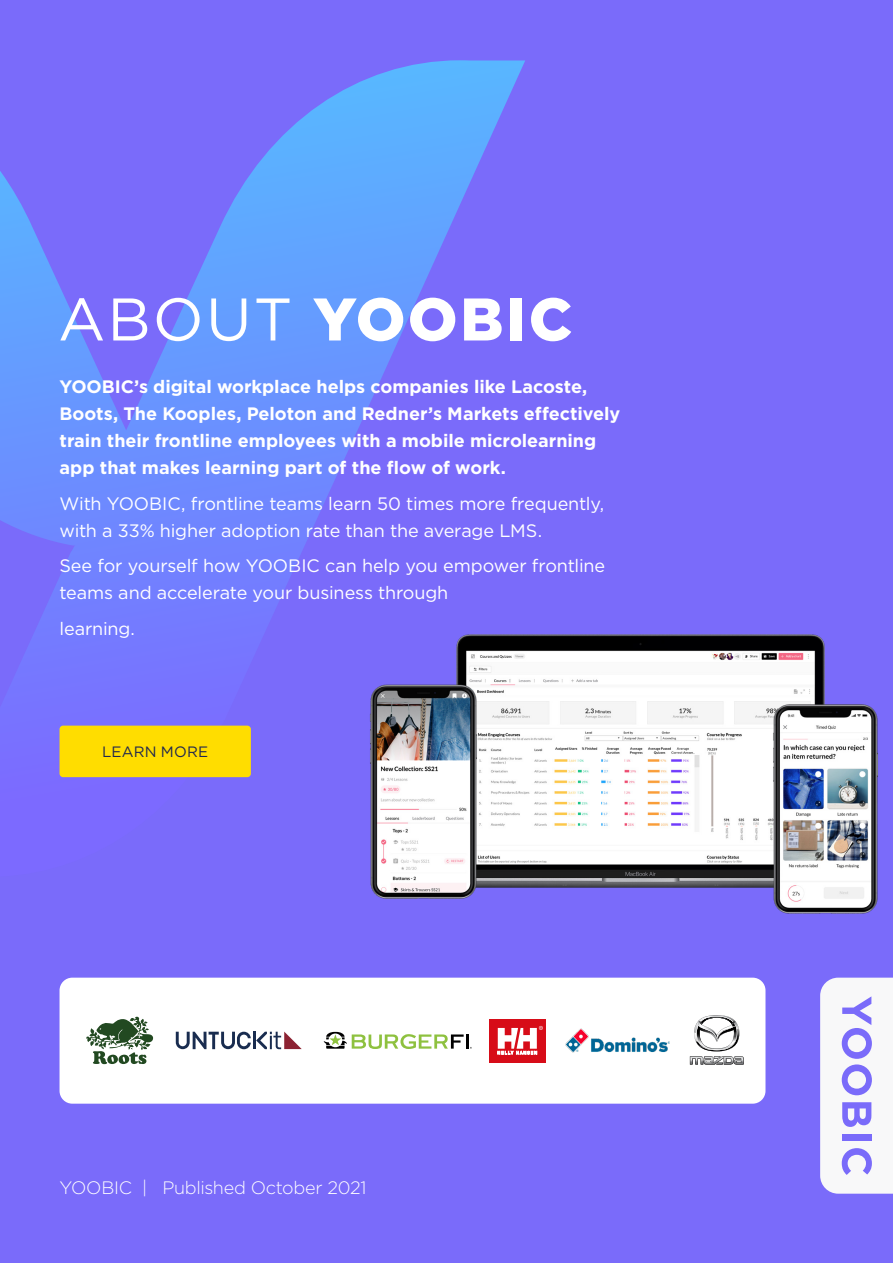
<style>
.page{position:relative;width:893px;height:1263px;background:#7a6bfa}
.page>*{position:absolute;margin:0;border:0;box-sizing:border-box;transform-origin:0 0}
.t1{font:900 60px "Gotham Pro";letter-spacing:.045em;color:#fff}
.t2{font:700 18px/27px "Gotham Pro";color:#fff}
.t3{font:18px/27px "Gotham Pro";letter-spacing:-.005em;color:#fff}
.t4{font:300 18px "Gotham Pro";letter-spacing:-.015em;color:#fff}
.t5{font:15px "Gotham Pro";letter-spacing:.015em;color:#20274f}
.s1{font-weight:400}
</style>
<div class="page">
<svg style="left:0;top:60px;width:525px;height:718px"></svg>
<div style="left:60px;top:726px;width:191px;height:51px;background:#fd0;border-radius:4px"></div>
<div style="left:60px;top:978px;width:705px;height:126px;background:#fff;border-radius:13px"></div>
<svg style="left:86px;top:1016px;width:67px;height:48px"></svg>
<svg style="left:176px;top:1031px;width:126px;height:18px"></svg>
<img style="left:565px;top:1028px;width:105px;height:24px">
<div style="left:489px;top:1019px;width:56px;height:43px;background:#d70c18"></div>
<svg style="left:497px;top:1026px;width:46px;height:28px"></svg>
<hr style="left:466px;top:1034px;width:3px;height:15px;background:#000">
<svg style="left:324px;top:1032px;width:140px;height:17px"></svg>
<img style="left:406px;top:621px;width:419px;height:267px">
<img style="left:360px;top:675px;width:126px;height:224px">
<img style="left:767px;top:693px;width:111px;height:221px">
<svg style="left:690px;top:1015px;width:54px;height:49px"></svg>
<svg style="left:820px;top:978px;width:73px;height:216px;background:#e3e1f9"></svg>
<h1 class="t1" style="left:58px;top:285px;width:516px"><span class="s1">ABOUT</span> YOOBIC</h1>
<p class="t2" style="left:60px;top:373px;width:562px">YOOBIC’s digital workplace helps companies like Lacoste, Boots, The Kooples, Peloton and Redner’s Markets effectively train their frontline employees with a mobile microlearning app that makes learning part of the flow of work.</p>
<p class="t3" style="left:60px;top:490px;width:546px">With YOOBIC, frontline teams learn 50 times more frequently, with a 33% higher adoption rate than the average LMS.</p>
<p class="t3" style="left:60px;top:553px;width:547px">See for yourself how YOOBIC can help you empower frontline teams and accelerate your business through</p>
<p class="t3" style="left:60px;top:615px;width:77px">learning.</p>
<p class="t5" style="left:102px;top:743px;width:108px">LEARN MORE</p>
<p class="t4" style="left:60px;top:1177px;width:309px">YOOBIC | Published October 2021</p>
</div>
